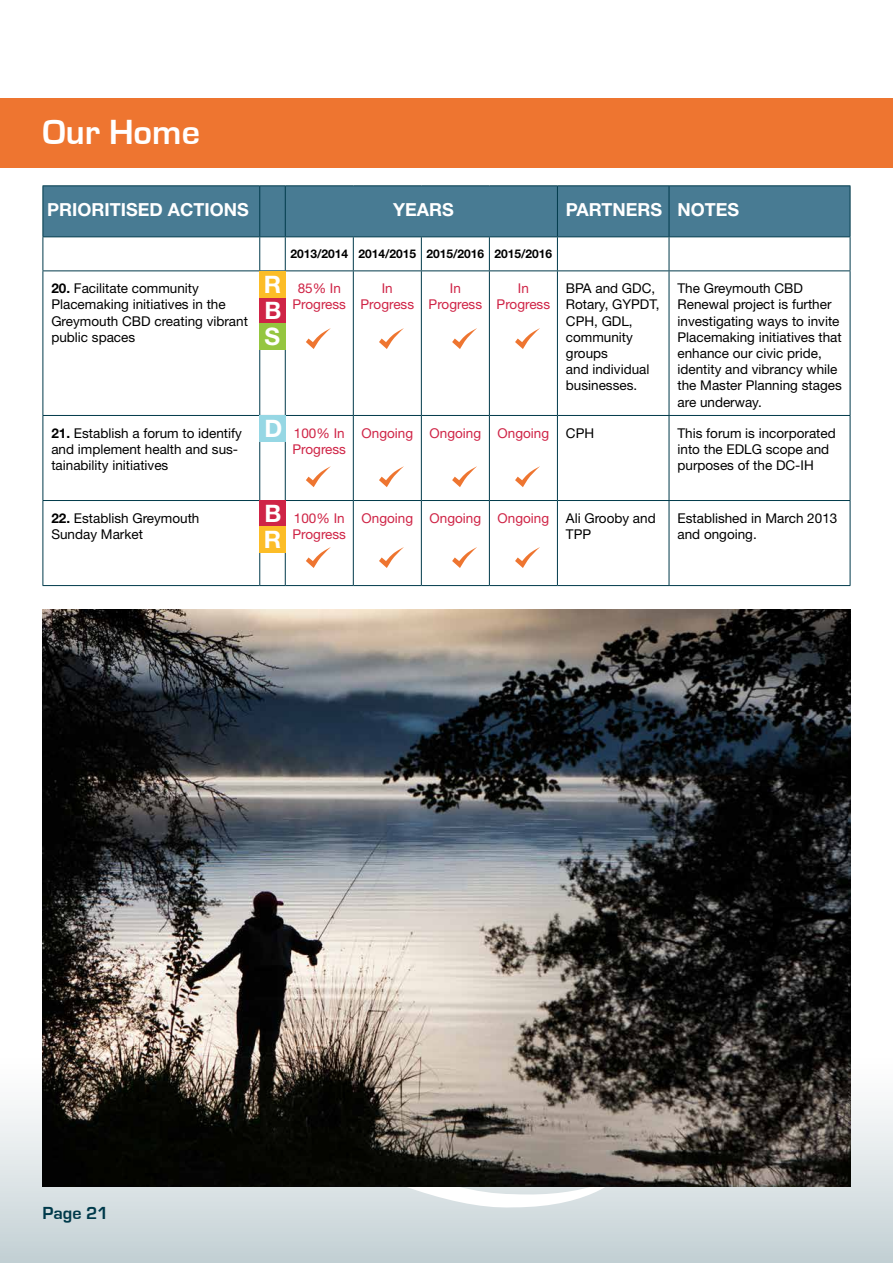
<style>
.page{position:relative;width:893px;height:1263px;background:#fff}
.page>*{position:absolute;margin:0;border:0;box-sizing:border-box;transform-origin:0 0}
.t1{font:700 36px "Eurostile";color:#fff}
.t2{font:700 24.15px/52.1px "Helvetica Neue LT Std";color:#fff}
.t3{font:700 18px "Helvetica Neue LT Std";color:#fff}
.t4{font:700 18px "Eurostile";color:#003a4b}
.t5{font:13.5px/16.2px "Helvetica Neue LT Std";color:#000}
.t6{font:13.5px/16.2px "Helvetica Neue LT Std";color:#cf2446;text-align:center}
.t7{font:700 12px "Helvetica Neue LT Std";color:#000}
.s1{font-weight:700}
.s2{color:#000}
</style>
<div class="page">
<div style="left:0;top:1035px;width:893px;height:228px;background:linear-gradient(to bottom,#f9f7f6,#c6d2d6)"></div>
<svg style="left:0;top:996px;width:636px;height:254px;fill:#d3dddf"></svg>
<hr style="left:850px;top:186px;width:1px;height:50px;background:#003a4b">
<hr style="left:43px;top:237px;width:1px;height:33px;background:#003a4b">
<div style="left:43px;top:185px;width:807px;height:52px;background:#487b93"></div>
<hr style="left:259px;top:237px;width:1px;height:33px;background:#003a4b">
<hr style="left:285px;top:236px;width:68px;height:1px;background:#003a4b">
<hr style="left:285px;top:237px;width:1px;height:33px;background:#003a4b">
<hr style="left:353px;top:236px;width:68px;height:1px;background:#003a4b">
<hr style="left:353px;top:237px;width:1px;height:33px;background:#003a4b">
<hr style="left:421px;top:236px;width:68px;height:1px;background:#003a4b">
<hr style="left:421px;top:237px;width:1px;height:33px;background:#003a4b">
<hr style="left:489px;top:236px;width:68px;height:1px;background:#003a4b">
<hr style="left:489px;top:237px;width:1px;height:33px;background:#003a4b">
<hr style="left:557px;top:236px;width:112px;height:1px;background:#003a4b">
<hr style="left:557px;top:237px;width:1px;height:33px;background:#003a4b">
<hr style="left:669px;top:236px;width:181px;height:1px;background:#003a4b">
<hr style="left:669px;top:237px;width:1px;height:33px;background:#003a4b">
<hr style="left:850px;top:237px;width:1px;height:33px;background:#003a4b">
<hr style="left:43px;top:270px;width:217px;height:1px;background:#003a4b">
<hr style="left:43px;top:271px;width:1px;height:144px;background:#003a4b">
<svg style="left:260px;top:270px;width:25px;height:1px"></svg>
<hr style="left:259px;top:271px;width:1px;height:144px;background:#003a4b">
<hr style="left:285px;top:270px;width:68px;height:1px;background:#003a4b">
<hr style="left:285px;top:271px;width:1px;height:144px;background:#003a4b">
<hr style="left:353px;top:270px;width:68px;height:1px;background:#003a4b">
<hr style="left:353px;top:271px;width:1px;height:144px;background:#003a4b">
<hr style="left:421px;top:270px;width:68px;height:1px;background:#003a4b">
<hr style="left:421px;top:271px;width:1px;height:144px;background:#003a4b">
<hr style="left:489px;top:270px;width:68px;height:1px;background:#003a4b">
<hr style="left:489px;top:271px;width:1px;height:144px;background:#003a4b">
<hr style="left:557px;top:270px;width:112px;height:1px;background:#003a4b">
<hr style="left:557px;top:271px;width:1px;height:144px;background:#003a4b">
<hr style="left:669px;top:270px;width:181px;height:1px;background:#003a4b">
<hr style="left:669px;top:271px;width:1px;height:144px;background:#003a4b">
<hr style="left:850px;top:271px;width:1px;height:144px;background:#003a4b">
<hr style="left:43px;top:415px;width:217px;height:1px;background:#003a4b">
<hr style="left:43px;top:416px;width:1px;height:84px;background:#003a4b">
<hr style="left:259px;top:416px;width:1px;height:84px;background:#003a4b">
<hr style="left:285px;top:415px;width:68px;height:1px;background:#003a4b">
<hr style="left:285px;top:416px;width:1px;height:84px;background:#003a4b">
<hr style="left:353px;top:415px;width:68px;height:1px;background:#003a4b">
<hr style="left:353px;top:416px;width:1px;height:84px;background:#003a4b">
<hr style="left:421px;top:415px;width:68px;height:1px;background:#003a4b">
<hr style="left:421px;top:416px;width:1px;height:84px;background:#003a4b">
<hr style="left:489px;top:415px;width:68px;height:1px;background:#003a4b">
<hr style="left:489px;top:416px;width:1px;height:84px;background:#003a4b">
<hr style="left:557px;top:415px;width:112px;height:1px;background:#003a4b">
<hr style="left:557px;top:416px;width:1px;height:84px;background:#003a4b">
<hr style="left:669px;top:415px;width:181px;height:1px;background:#003a4b">
<hr style="left:669px;top:416px;width:1px;height:84px;background:#003a4b">
<hr style="left:850px;top:416px;width:1px;height:84px;background:#003a4b">
<hr style="left:43px;top:500px;width:217px;height:1px;background:#003a4b">
<hr style="left:43px;top:501px;width:1px;height:84px;background:#003a4b">
<hr style="left:259px;top:501px;width:1px;height:84px;background:#003a4b">
<hr style="left:285px;top:500px;width:68px;height:1px;background:#003a4b">
<hr style="left:285px;top:501px;width:1px;height:84px;background:#003a4b">
<hr style="left:353px;top:500px;width:68px;height:1px;background:#003a4b">
<hr style="left:353px;top:501px;width:1px;height:84px;background:#003a4b">
<hr style="left:421px;top:500px;width:68px;height:1px;background:#003a4b">
<hr style="left:421px;top:501px;width:1px;height:84px;background:#003a4b">
<hr style="left:489px;top:500px;width:68px;height:1px;background:#003a4b">
<hr style="left:489px;top:501px;width:1px;height:84px;background:#003a4b">
<hr style="left:557px;top:500px;width:112px;height:1px;background:#003a4b">
<hr style="left:557px;top:501px;width:1px;height:84px;background:#003a4b">
<hr style="left:669px;top:500px;width:181px;height:1px;background:#003a4b">
<hr style="left:669px;top:501px;width:1px;height:84px;background:#003a4b">
<hr style="left:850px;top:501px;width:1px;height:84px;background:#003a4b">
<hr style="left:43px;top:585px;width:217px;height:1px;background:#003a4b">
<svg style="left:260px;top:585px;width:25px;height:1px"></svg>
<hr style="left:285px;top:585px;width:68px;height:1px;background:#003a4b">
<hr style="left:353px;top:585px;width:68px;height:1px;background:#003a4b">
<hr style="left:421px;top:585px;width:68px;height:1px;background:#003a4b">
<hr style="left:489px;top:585px;width:68px;height:1px;background:#003a4b">
<hr style="left:557px;top:585px;width:112px;height:1px;background:#003a4b">
<hr style="left:669px;top:585px;width:181px;height:1px;background:#003a4b">
<div style="left:0;top:98px;width:893px;height:70px;background:#ee7530"></div>
<div style="left:260px;top:298px;width:26px;height:26px;background:#cf2446"></div>
<div style="left:260px;top:272px;width:26px;height:26px;background:#fcbd27"></div>
<div style="left:260px;top:324px;width:26px;height:26px;background:#95c640"></div>
<div style="left:260px;top:415px;width:26px;height:26px;background:#96d7e4"></div>
<div style="left:260px;top:500px;width:26px;height:26px;background:#cf2446"></div>
<div style="left:260px;top:526px;width:26px;height:26px;background:#fcbd27"></div>
<svg style="left:306px;top:547px;width:25px;height:21px"></svg>
<svg style="left:306px;top:328px;width:25px;height:21px"></svg>
<svg style="left:306px;top:466px;width:25px;height:21px"></svg>
<svg style="left:379px;top:547px;width:25px;height:21px"></svg>
<svg style="left:379px;top:328px;width:25px;height:21px"></svg>
<svg style="left:379px;top:466px;width:25px;height:21px"></svg>
<svg style="left:452px;top:547px;width:25px;height:21px"></svg>
<svg style="left:452px;top:328px;width:25px;height:21px"></svg>
<svg style="left:452px;top:466px;width:25px;height:21px"></svg>
<img style="left:43px;top:609px;width:807px;height:577px">
<svg style="left:515px;top:547px;width:25px;height:21px"></svg>
<svg style="left:515px;top:328px;width:25px;height:21px"></svg>
<svg style="left:515px;top:466px;width:25px;height:21px"></svg>
<h1 class="t1" style="left:43px;top:113px;width:159px">Our Home</h1>
<h3 class="t3" style="left:47px;top:198px;width:203px">PRIORITISED ACTIONS</h3>
<h3 class="t3" style="left:393px;top:198px;width:62px">YEARS</h3>
<h3 class="t3" style="left:566px;top:198px;width:175px">PARTNERS NOTES</h3>
<p class="t7" style="left:290px;top:246px;width:263px">2013/2014 2014/2015 2015/2016 2015/2016</p>
<p class="t5" style="left:51px;top:280px;width:198px"><span class="s1">20.</span> Facilitate community<br>Placemaking initiatives in the<br>Greymouth CBD creating vibrant public spaces</p>
<p class="t6" style="left:293px;top:280px;width:55px">85% In<br>Progress</p>
<p class="t6" style="left:361px;top:280px;width:55px">In<br>Progress</p>
<p class="t6" style="left:429px;top:280px;width:55px">In<br>Progress</p>
<p class="t6" style="left:497px;top:280px;width:55px">In<br>Progress</p>
<p class="t5" style="left:566px;top:280px;width:95px">BPA and GDC,<br>Rotary, GYPDT,<br>CPH, GDL, community groups<br>and individual businesses.</p>
<p class="t5" style="left:677px;top:280px;width:166px">The Greymouth CBD<br>Renewal project is further investigating ways to invite<br>Placemaking initiatives that enhance our civic pride, identity and vibrancy while the Master Planning stages are underway.</p>
<p class="t5" style="left:51px;top:425px;width:192px"><span class="s1">21.</span> Establish a forum to identify and implement health and sus&shy;tainability initiatives</p>
<p class="t6" style="left:293px;top:425px;width:55px;text-align:left">100% In<br>Progress</p>
<p class="t6" style="left:362px;top:425px;width:234px">Ongoing Ongoing Ongoing <span class="s2">CPH</span></p>
<p class="t5" style="left:677px;top:425px;width:160px">This forum is incorporated into the EDLG scope and purposes of the DC-IH</p>
<p class="t5" style="left:51px;top:510px;width:150px"><span class="s1">22.</span> Establish Greymouth<br>Sunday Market</p>
<p class="t6" style="left:293px;top:510px;width:55px;text-align:left">100% In<br>Progress</p>
<p class="t6" style="left:566px;top:510px;width:91px;text-align:left;text-indent:-204px">Ongoing Ongoing Ongoing <span class="s2">Ali Grooby and<br>TPP</span></p>
<p class="t5" style="left:677px;top:510px;width:161px">Established in March 2013 and ongoing.</p>
<h2 class="t2" style="left:264px;top:258px;width:19px">R<br>S</h2>
<h2 class="t2" style="left:264px;top:284px;width:18px">B</h2>
<h2 class="t2" style="left:264px;top:401px;width:19px">D</h2>
<h2 class="t2" style="left:264px;top:500px;width:19px;line-height:26px">B<br>R</h2>
<h3 class="t4" style="left:43px;top:1204px;width:68px">Page 21</h3>
</div>
